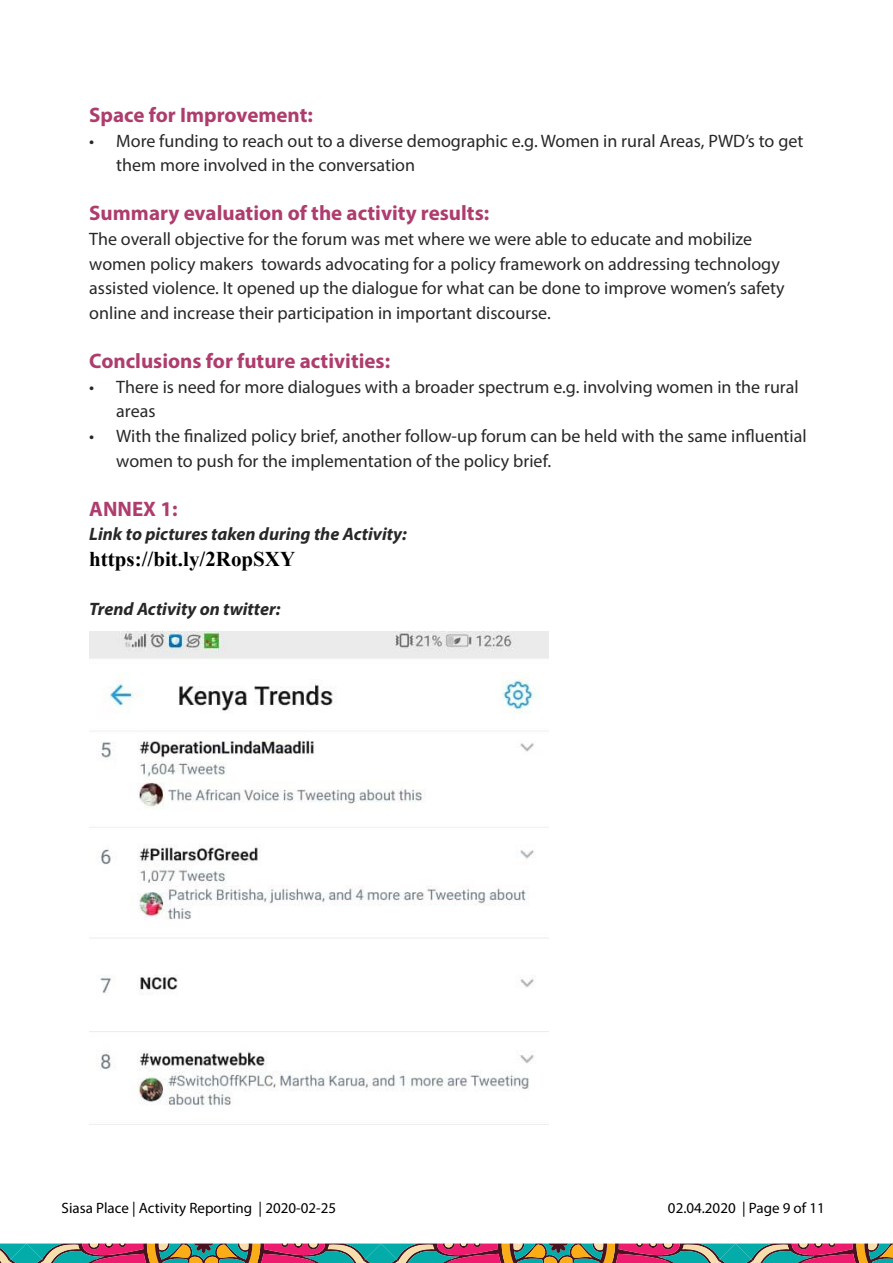
<style>
.page{position:relative;width:893px;height:1263px;background:#fff}
.page>*{position:absolute;margin:0;border:0;box-sizing:border-box;transform-origin:0 0}
.t1{font:700 21px "Myriad Pro";color:#ae3d6e}
.t2{font:700 21px "Times New Roman";color:#000}
.t3{font:18px/24.6px "Myriad Pro";color:#292829}
.t4{font:italic 700 18px "Myriad Pro";color:#292829}
.t5{font:15px "Myriad Pro";color:#000}
</style>
<div class="page">
<svg style="left:0;top:1244px;width:893px;height:19px;background:#7e7273"></svg>
<img style="left:89px;top:631px;width:459px;height:494px">
<p class="t1" style="left:89px;top:101px;width:225px">Space for Improvement:</p>
<p class="t3" style="left:116px;top:128px;width:689px;text-indent:-27px">• More funding to reach out to a diverse demographic e.g. Women in rural Areas, PWD’s to get them more involved in the conversation</p>
<p class="t1" style="left:89px;top:200px;width:401px">Summary evaluation of the activity results:</p>
<p class="t3" style="left:89px;top:226px;width:697px">The overall objective for the forum was met where we were able to educate and mobilize women policy makers towards advocating for a policy framework on addressing technology assisted violence. It opened up the dialogue for what can be done to improve women’s safety online and increase their participation in important discourse.</p>
<p class="t1" style="left:89px;top:347px;width:302px">Conclusions for future activities:</p>
<p class="t3" style="left:116px;top:374px;width:684px;text-indent:-27px">• There is need for more dialogues with a broader spectrum e.g. involving women in the rural areas</p>
<p class="t3" style="left:116px;top:423px;width:692px;text-indent:-27px">• With the finalized policy brief, another follow-up forum can be held with the same influential women to push for the implementation of the policy brief.</p>
<p class="t1" style="left:89px;top:495px;width:90px">ANNEX 1:</p>
<p class="t4" style="left:89px;top:522px;width:319px">Link to pictures taken during the Activity:</p>
<p class="t2" style="left:89px;top:543px;width:207px">https://bit.ly/2RopSXY</p>
<p class="t4" style="left:89px;top:597px;width:193px">Trend Activity on twitter:</p>
<p class="t5" style="left:62px;top:1198px;width:276px">Siasa Place | Activity Reporting | 2020-02-25</p>
<p class="t5" style="left:668px;top:1199px;width:158px">02.04.2020 | Page 9 of 11</p>
</div>
